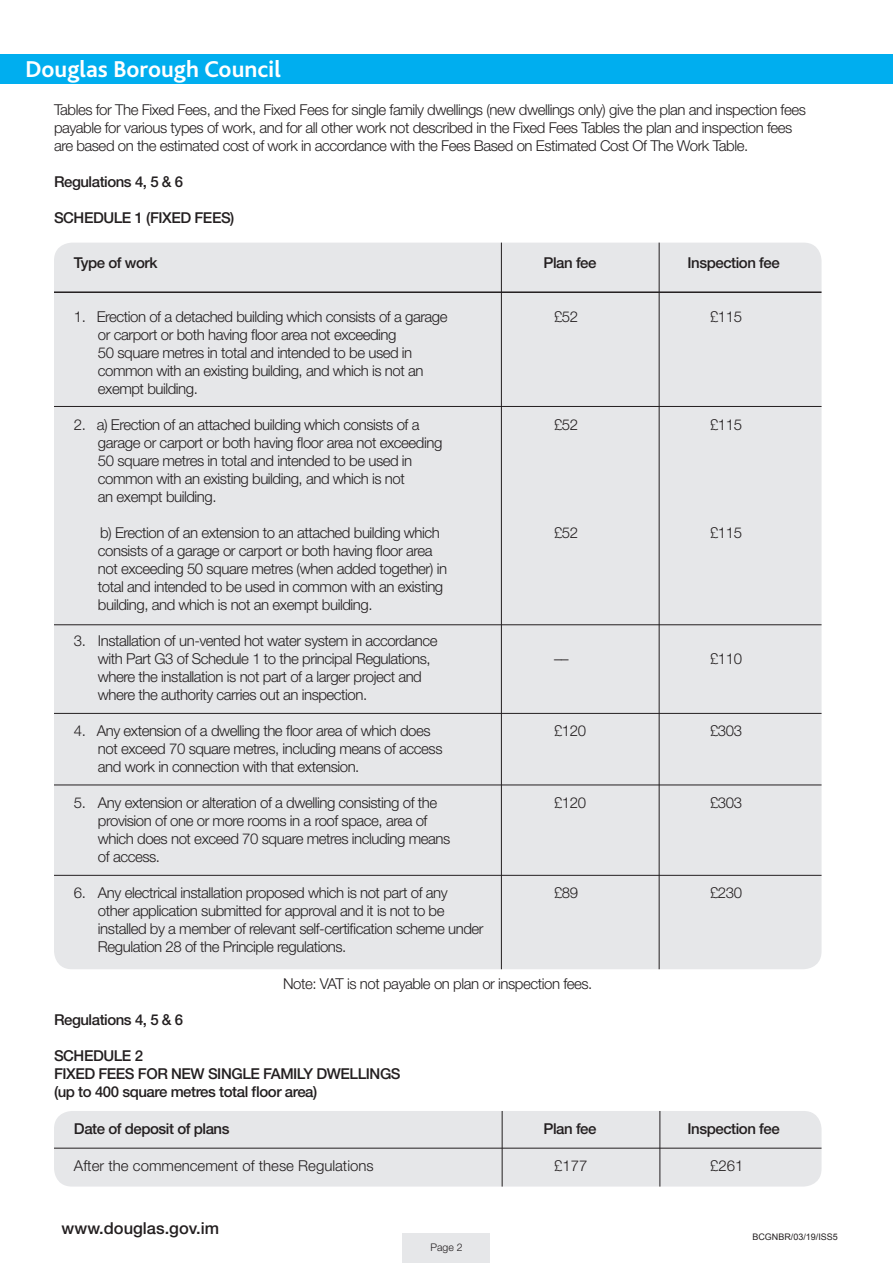
<style>
.page{position:relative;width:893px;height:1263px;background:#fff}
.page>*{position:absolute;margin:0;border:0;box-sizing:border-box;transform-origin:0 0}
.t1{font:700 24px "Bliss";color:#fff}
.t2{font:500 16.5px "Helvetica Neue LT Std";color:#231f20}
.t3{font:300 15px/18px "Helvetica Neue LT Std";letter-spacing:-.03em;color:#231f20}
.t4{font:500 15px/18px "Helvetica Neue LT Std";letter-spacing:-.03em;color:#231f20}
.t5{font:300 15px "Helvetica Neue LT Std";color:#231f20}
.t6{font:300 10.5px "Helvetica Neue LT Std";color:#231f20}
.t7{font:9px "Arial";color:#231f20}
</style>
<div class="page">
<div style="left:54px;top:1111px;width:767px;height:75px;background:#e6e7e9;border-radius:18px"></div>
<div style="left:54px;top:243px;width:767px;height:726px;background:#e6e7e9;border-radius:18px"></div>
<div style="left:0;top:54px;width:893px;height:30px;background:#00aeef"></div>
<div style="left:403px;top:1234px;width:87px;height:29px;background:#e6e7e9"></div>
<hr style="left:501px;top:243px;width:1px;height:726px;background:#231f20">
<hr style="left:659px;top:243px;width:1px;height:726px;background:#231f20">
<hr style="left:54px;top:291px;width:767px;height:2px;background:#231f20">
<hr style="left:54px;top:406px;width:767px;height:1px;background:#231f20">
<hr style="left:54px;top:624px;width:767px;height:1px;background:#231f20">
<hr style="left:54px;top:713px;width:767px;height:1px;background:#231f20">
<hr style="left:54px;top:784px;width:767px;height:1px;background:#231f20">
<hr style="left:54px;top:875px;width:767px;height:1px;background:#231f20">
<hr style="left:54px;top:1148px;width:767px;height:1px;background:#231f20">
<hr style="left:502px;top:1111px;width:1px;height:75px;background:#231f20">
<hr style="left:659px;top:1111px;width:1px;height:75px;background:#231f20">
<h1 class="t1" style="left:26px;top:56px;width:257px">Douglas Borough Council</h1>
<p class="t3" style="left:54px;top:100px;width:753px">Tables for The Fixed Fees, and the Fixed Fees for single family dwellings (new dwellings only) give the plan and inspection fees payable for various types of work, and for all other work not described in the Fixed Fees Tables the plan and inspection fees are based on the estimated cost of work in accordance with the Fees Based on Estimated Cost Of The Work Table.</p>
<p class="t4" style="left:54px;top:172px;width:131px">Regulations 4, 5 &amp; 6</p>
<p class="t4" style="left:54px;top:208px;width:182px">SCHEDULE 1 (FIXED FEES)</p>
<p class="t4" style="left:74px;top:253px;width:85px">Type of work</p>
<p class="t4" style="left:543px;top:253px;width:54px">Plan fee</p>
<p class="t4" style="left:687px;top:253px;width:94px">Inspection fee</p>
<p class="t3" style="left:74px;top:307px;width:375px">1. Erection of a detached building which consists of a garage</p>
<p class="t3" style="left:554px;top:307px;width:26px">£52</p>
<p class="t3" style="left:710px;top:307px;width:34px">£115</p>
<p class="t3" style="left:98px;top:325px;width:327px">or carport or both having floor area not exceeding<br>50 square metres in total and intended to be used in common with an existing building, and which is not an exempt building.</p>
<p class="t3" style="left:74px;top:415px;width:347px">2. a) Erection of an attached building which consists of a</p>
<p class="t3" style="left:554px;top:415px;width:26px">£52</p>
<p class="t3" style="left:710px;top:415px;width:34px">£115</p>
<p class="t3" style="left:98px;top:433px;width:346px">garage or carport or both having floor area not exceeding 50 square metres in total and intended to be used in common with an existing building, and which is not<br>an exempt building.</p>
<p class="t3" style="left:100px;top:523px;width:341px">b) Erection of an extension to an attached building which</p>
<p class="t3" style="left:554px;top:523px;width:26px">£52</p>
<p class="t3" style="left:710px;top:523px;width:34px">£115</p>
<p class="t3" style="left:98px;top:541px;width:351px">consists of a garage or carport or both having floor area not exceeding 50 square metres (when added together) in total and intended to be used in common with an existing building, and which is not an exempt building.</p>
<p class="t3" style="left:98px;top:631px;width:341px;text-indent:-24px">3. Installation of un-vented hot water system in accordance with Part G3 of Schedule 1 to the principal Regulations,</p>
<p class="t3" style="left:554px;top:649px;width:16px">––</p>
<p class="t3" style="left:710px;top:649px;width:34px">£110</p>
<p class="t3" style="left:98px;top:667px;width:325px">where the installation is not part of a larger project and where the authority carries out an inspection.</p>
<p class="t3" style="left:74px;top:721px;width:358px">4. Any extension of a dwelling the floor area of which does</p>
<p class="t3" style="left:554px;top:721px;width:34px">£120</p>
<p class="t3" style="left:710px;top:721px;width:34px">£303</p>
<p class="t3" style="left:98px;top:739px;width:346px">not exceed 70 square metres, including means of access and work in connection with that extension.</p>
<p class="t3" style="left:74px;top:793px;width:365px">5. Any extension or alteration of a dwelling consisting of the</p>
<p class="t3" style="left:554px;top:793px;width:34px">£120</p>
<p class="t3" style="left:710px;top:793px;width:34px">£303</p>
<p class="t3" style="left:98px;top:811px;width:354px">provision of one or more rooms in a roof space, area of which does not exceed 70 square metres including means of access.</p>
<p class="t3" style="left:74px;top:883px;width:375px">6. Any electrical installation proposed which is not part of any</p>
<p class="t3" style="left:554px;top:883px;width:26px">£89</p>
<p class="t3" style="left:710px;top:883px;width:34px">£230</p>
<p class="t3" style="left:98px;top:901px;width:387px">other application submitted for approval and it is not to be installed by a member of relevant self-certification scheme under<br>Regulation 28 of the Principle regulations.</p>
<p class="t3" style="left:283px;top:974px;width:311px">Note: VAT is not payable on plan or inspection fees.</p>
<p class="t4" style="left:54px;top:1011px;width:131px">Regulations 4, 5 &amp; 6</p>
<p class="t4" style="left:54px;top:1047px;width:348px">SCHEDULE 2<br>FIXED FEES FOR NEW SINGLE FAMILY DWELLINGS (up to 400 square metres total floor area)</p>
<p class="t4" style="left:74px;top:1119px;width:157px">Date of deposit of plans</p>
<p class="t4" style="left:543px;top:1119px;width:54px">Plan fee</p>
<p class="t4" style="left:687px;top:1119px;width:94px">Inspection fee</p>
<p class="t5" style="left:74px;top:1157px;width:301px">After the commencement of these Regulations</p>
<p class="t3" style="left:554px;top:1156px;width:35px">£177</p>
<p class="t3" style="left:710px;top:1156px;width:35px">£261</p>
<p class="t2" style="left:62px;top:1219px;width:159px">www.douglas.gov.im</p>
<p class="t6" style="left:430px;top:1241px;width:34px">Page 2</p>
<p class="t7" style="left:752px;top:1231px;width:87px">BCGNBR/03/19/ISS5</p>
</div>
